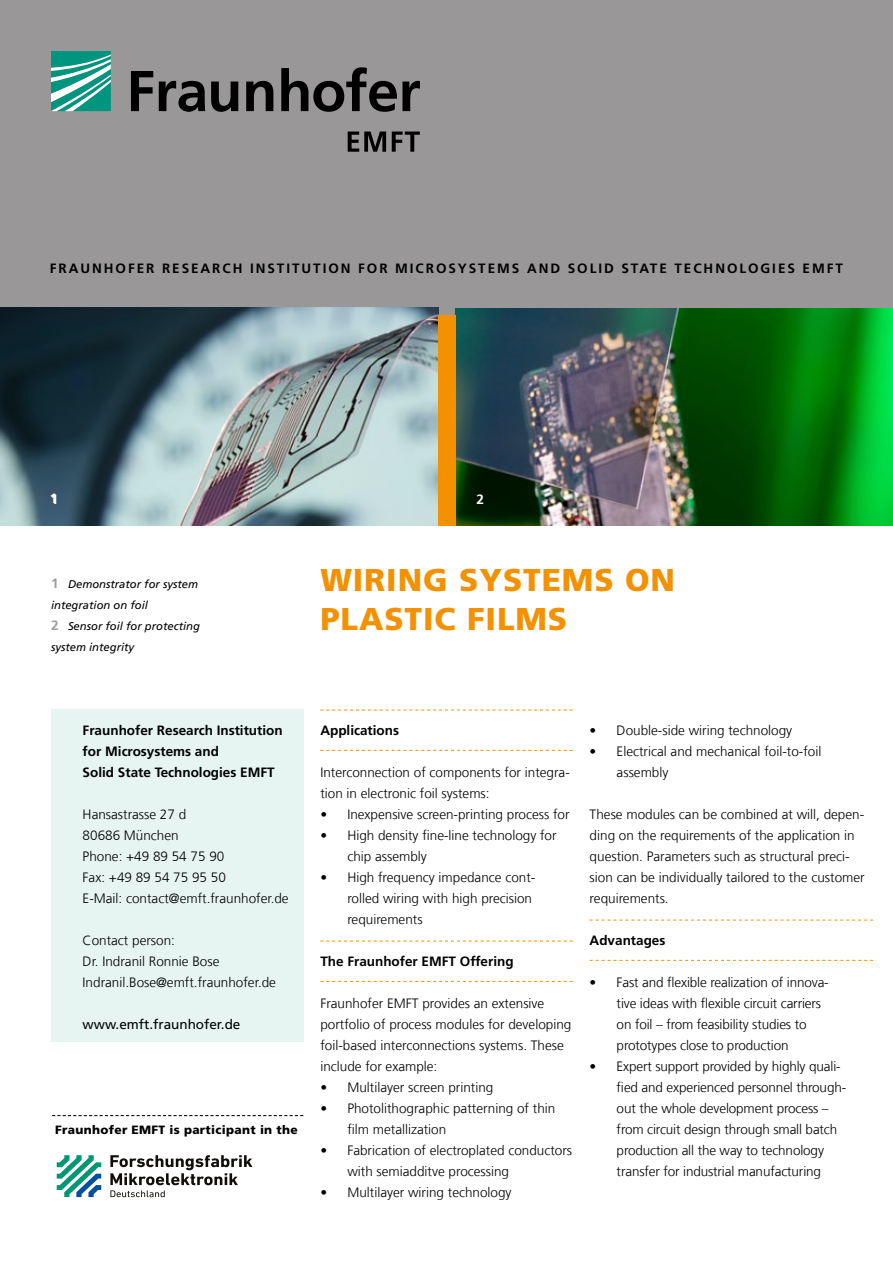
<style>
.page{position:relative;width:893px;height:1263px;background:#fff}
.page>*{position:absolute;margin:0;border:0;box-sizing:border-box;transform-origin:0 0}
.t1{font:900 31.5px/39px "Frutiger LT Com";letter-spacing:.03em;color:#f39100}
.t2{font:300 13.5px/21px "Frutiger LT Com";color:#000}
.t3{font:700 13.5px/21px "Frutiger LT Com";color:#000}
.t4{font:700 13.5px "Frutiger LT Com";letter-spacing:.145em;color:#000}
.t5{font:13.5px "Frutiger LT Com";color:#000}
.t6{font:700 13.5px "Frutiger LT Com";color:#fff}
.t7{font:900 12px "Frutiger LT Com";letter-spacing:.025em;color:#000}
.t8{font:italic 11.25px/21px "Frutiger LT Com";color:#000}
.s1{font-weight:700;font-style:normal;font-size:13.5px;color:#9c9d9d}
</style>
<div class="page">
<div style="left:0;top:0;width:893px;height:315px;background:#999797"></div>
<img style="left:0;top:308px;width:438px;height:217px">
<img style="left:455px;top:308px;width:438px;height:217px">
<svg style="left:320px;top:710px;width:253px;height:1px"></svg>
<svg style="left:320px;top:750px;width:253px;height:1px"></svg>
<svg style="left:320px;top:941px;width:253px;height:1px"></svg>
<svg style="left:320px;top:981px;width:253px;height:1px"></svg>
<svg style="left:590px;top:920px;width:283px;height:1px"></svg>
<svg style="left:590px;top:960px;width:283px;height:1px"></svg>
<svg style="left:51px;top:51px;width:60px;height:60px;background:#49b1a2"></svg>
<svg style="left:131px;top:67px;width:289px;height:45px"></svg>
<svg style="left:348px;top:132px;width:38px;height:20px"></svg>
<svg style="left:392px;top:132px;width:28px;height:20px"></svg>
<div style="left:438px;top:315px;width:17px;height:210px;background:#f39100"></div>
<div style="left:51px;top:710px;width:252px;height:332px;background:#e6f4f2"></div>
<svg style="left:52px;top:1115px;width:251px;height:1px"></svg>
<svg style="left:57px;top:1155px;width:44px;height:42px"></svg>
<svg style="left:110px;top:1155px;width:142px;height:42px"></svg>
<p class="t4" style="left:50px;top:260px;width:152px">FRAUNHOFER re sear</p>
<p class="t4" style="left:222px;top:260px;width:110px">ch Insti tution</p>
<p class="t3" style="left:358px;top:258px;width:11px">for</p>
<p class="t4" style="left:395px;top:260px;width:321px">Microsystem s an d So lid State Techno</p>
<p class="t4" style="left:739px;top:260px;width:105px">logie s EMFT</p>
<p class="t6" style="left:51px;top:491px;width:9px">1</p>
<p class="t8" style="left:51px;top:574px;width:150px"><span class="s1">1</span> Demonstrator for system integration on foil<br><span class="s1">2</span> Sensor foil for protecting system integrity</p>
<p class="t6" style="left:476px;top:491px;width:9px">2</p>
<h1 class="t1" style="left:320px;top:560px;width:356px">Wiring systems on plastic films</h1>
<p class="t3" style="left:83px;top:720px;width:202px">Fraunhofer Research Institution for Microsystems and<br>Solid State Technologies EMFT</p>
<p class="t2" style="left:83px;top:804px;width:208px">Hansastrasse 27 d<br>80686 München<br>Phone: +49 89 54 75 90<br>Fax: +49 89 54 75 95 50<br>E-Mail: contact@emft.fraunhofer.de</p>
<p class="t2" style="left:83px;top:930px;width:195px">Contact person:<br>Dr. Indranil Ronnie Bose<br>Indranil.Bose@emft.fraunhofer.de</p>
<p class="t5" style="left:83px;top:1016px;width:159px">www.emft.fraunhofer.de</p>
<p class="t7" style="left:55px;top:1123px;width:86px">Fraunhofer EMFT</p>
<p class="t7" style="left:169px;top:1123px;width:130px">is participant in the</p>
<p class="t3" style="left:320px;top:720px;width:80px">Applications</p>
<p class="t2" style="left:320px;top:762px;width:251px">Interconnection of components for integra&shy;tion in electronic foil systems:</p>
<p class="t2" style="left:320px;top:804px;width:251px">• Inexpensive screen-printing process for</p>
<p class="t2" style="left:347px;top:825px;width:211px;text-indent:-27px">• High density fine-line technology for chip assembly</p>
<p class="t2" style="left:347px;top:867px;width:190px;text-indent:-27px">• High frequency impedance cont&shy;rolled wiring with high precision requirements</p>
<p class="t3" style="left:320px;top:951px;width:195px">The Fraunhofer EMFT Offering</p>
<p class="t2" style="left:320px;top:993px;width:253px">Fraunhofer EMFT provides an extensive portfolio of process modules for developing foil-based interconnections systems. These include for example:</p>
<p class="t2" style="left:320px;top:1077px;width:175px">• Multilayer screen printing</p>
<p class="t2" style="left:347px;top:1098px;width:210px;text-indent:-27px">• Photolithographic patterning of thin film metallization</p>
<p class="t2" style="left:347px;top:1140px;width:226px;text-indent:-27px">• Fabrication of electroplated conductors with semiadditve processing</p>
<p class="t2" style="left:320px;top:1182px;width:193px">• Multilayer wiring technology</p>
<p class="t2" style="left:590px;top:720px;width:204px">• Double-side wiring technology</p>
<p class="t2" style="left:617px;top:741px;width:206px;text-indent:-27px">• Electrical and mechanical foil-to-foil assembly</p>
<p class="t2" style="left:590px;top:804px;width:277px">These modules can be combined at will, depen&shy;ding on the requirements of the application in question. Parameters such as structural preci&shy;sion can be individually tailored to the customer requirements.</p>
<p class="t3" style="left:590px;top:930px;width:77px">Advantages</p>
<p class="t2" style="left:617px;top:972px;width:214px;text-indent:-27px">• Fast and flexible realization of innova&shy;tive ideas with flexible circuit carriers on foil – from feasibility studies to prototypes close to production</p>
<p class="t2" style="left:617px;top:1056px;width:231px;text-indent:-27px">• Expert support provided by highly quali&shy;fied and experienced personnel through&shy;out the whole development process – from circuit design through small batch production all the way to technology transfer for industrial manufacturing</p>
</div>
